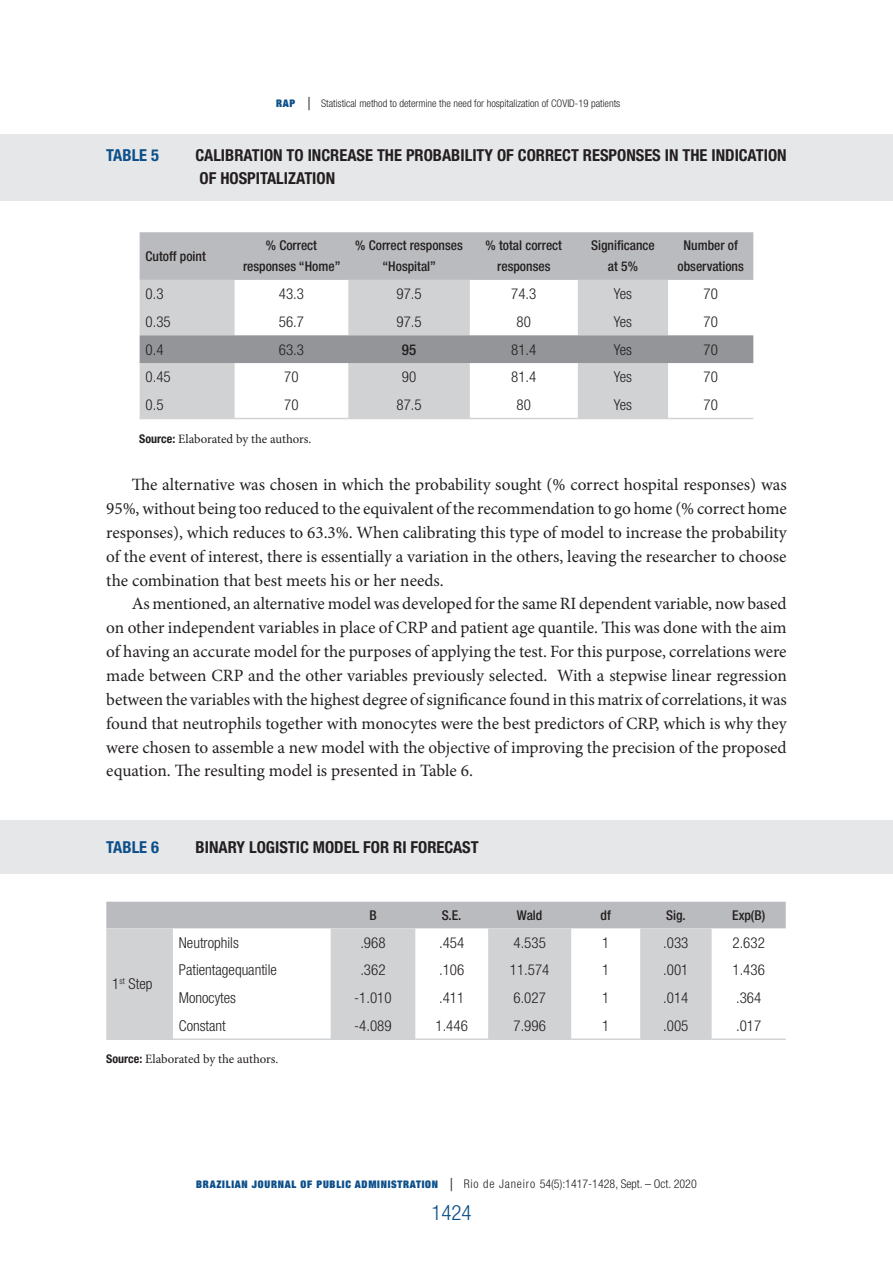
<style>
.page{position:relative;width:893px;height:1263px;background:#fff}
.page>*{position:absolute;margin:0;border:0;box-sizing:border-box;transform-origin:0 0}
.t1{font:300 condensed 21px "Helvetica Neue LT Std";color:#0c4f89}
.texto_3{font:17.25px/23.9px "Minion Pro";letter-spacing:-.005em;color:#231f20;text-align:justify}
.tit_tab{font:700 condensed 16.5px/23.1px "Helvetica Neue LT Std";color:#231f20}
.tit_tab-2{font:700 condensed 16.5px "Helvetica Neue LT Std";color:#0c4f89}
.TEXTO_TAB{font:300 condensed 15px "Helvetica Neue LT Std";color:#231f20}
.TEXTO_TAB-2{font:500 condensed 15px "Helvetica Neue LT Std";color:#231f20}
.GARGANTA{font:500 condensed 13.5px/21px "Helvetica Neue LT Std";color:#231f20;text-align:center}
.fonte{font:12.75px "Minion Pro";letter-spacing:-.005em;color:#231f20}
.t2{font:300 condensed 12px "Helvetica Neue LT Std";color:#231f20}
.t3{font:300 condensed 10.5px "Helvetica Neue LT Std";color:#231f20}
.s1{font-family:"Helvetica Neue";font-weight:900;font-stretch:expanded;color:#0c4f89}
.s2{font-size:18px}
.s3{font-family:"Helvetica Neue LT Std";font-weight:700;font-stretch:condensed;font-size:12px}
.s4{font-family:"Helvetica Neue";font-weight:900;font-stretch:expanded;font-size:10.5px;color:#0c4f89}
</style>
<div class="page">
<div style="left:0;top:821px;width:892px;height:53px;background:#e6e7e9"></div>
<div style="left:0;top:134px;width:892px;height:66px;background:#e6e7e9"></div>
<div style="left:140px;top:232px;width:613px;height:48px;background:#babbbe"></div>
<svg style="left:140px;top:280px;width:528px;height:138px;fill:#d1d2d4"></svg>
<div style="left:140px;top:335px;width:613px;height:28px;background:#939598"></div>
<hr style="left:140px;top:418px;width:95px;height:1px;background:#d1d2d4">
<hr style="left:235px;top:418px;width:113px;height:1px;background:#d1d2d4">
<hr style="left:348px;top:418px;width:122px;height:1px;background:#d1d2d4">
<hr style="left:470px;top:418px;width:108px;height:1px;background:#d1d2d4">
<hr style="left:578px;top:418px;width:90px;height:1px;background:#d1d2d4">
<hr style="left:668px;top:418px;width:85px;height:1px;background:#d1d2d4">
<div style="left:106px;top:902px;width:680px;height:26px;background:#babbbe"></div>
<svg style="left:106px;top:928px;width:606px;height:110px;fill:#d8d9da"></svg>
<hr style="left:106px;top:1038px;width:67px;height:2px;background:#d1d2d4">
<hr style="left:173px;top:1038px;width:158px;height:2px;background:#d1d2d4">
<hr style="left:331px;top:1038px;width:84px;height:2px;background:#d1d2d4">
<hr style="left:415px;top:1038px;width:73px;height:2px;background:#d1d2d4">
<hr style="left:488px;top:1038px;width:83px;height:2px;background:#d1d2d4">
<hr style="left:571px;top:1038px;width:69px;height:2px;background:#d1d2d4">
<hr style="left:640px;top:1038px;width:72px;height:2px;background:#d1d2d4">
<hr style="left:712px;top:1038px;width:74px;height:2px;background:#d1d2d4">
<p class="t3" style="left:276px;top:98px;width:346px"><span class="s1">RAP</span> <span class="s2">|</span> Statistical method to determine the need for hospitalization of COVID-19 patients</p>
<p class="tit_tab-2" style="left:106px;top:145px;width:54px">TABLE 5</p>
<p class="tit_tab" style="left:196px;top:143px;width:592px">CALIBRATION TO INCREASE THE PROBABILITY OF CORRECT RESPONSES IN THE INDICATION<br>OF HOSPITALIZATION</p>
<p class="GARGANTA" style="left:146px;top:245px;width:62px">Cutoff point</p>
<p class="GARGANTA" style="left:243px;top:235px;width:99px">% Correct responses “Home”</p>
<p class="GARGANTA" style="left:355px;top:235px;width:109px">% Correct responses “Hospital”</p>
<p class="GARGANTA" style="left:486px;top:235px;width:78px">% total correct responses</p>
<p class="GARGANTA" style="left:591px;top:235px;width:65px">Significance at 5%</p>
<p class="GARGANTA" style="left:678px;top:235px;width:68px">Number of observations</p>
<p class="TEXTO_TAB" style="left:146px;top:285px;width:19px">0.3</p>
<p class="TEXTO_TAB" style="left:279px;top:285px;width:27px">43.3</p>
<p class="TEXTO_TAB" style="left:396px;top:285px;width:27px">97.5</p>
<p class="TEXTO_TAB" style="left:511px;top:285px;width:27px">74.3</p>
<p class="TEXTO_TAB" style="left:614px;top:285px;width:20px">Yes</p>
<p class="TEXTO_TAB" style="left:703px;top:285px;width:16px">70</p>
<p class="TEXTO_TAB" style="left:146px;top:313px;width:27px">0.35</p>
<p class="TEXTO_TAB" style="left:279px;top:313px;width:27px">56.7</p>
<p class="TEXTO_TAB" style="left:396px;top:313px;width:27px">97.5</p>
<p class="TEXTO_TAB" style="left:517px;top:313px;width:16px">80</p>
<p class="TEXTO_TAB" style="left:614px;top:313px;width:20px">Yes</p>
<p class="TEXTO_TAB" style="left:703px;top:313px;width:16px">70</p>
<p class="TEXTO_TAB" style="left:146px;top:341px;width:19px">0.4</p>
<p class="TEXTO_TAB" style="left:279px;top:341px;width:27px">63.3</p>
<p class="TEXTO_TAB-2" style="left:402px;top:340px;width:16px">95</p>
<p class="TEXTO_TAB" style="left:511px;top:341px;width:27px">81.4</p>
<p class="TEXTO_TAB" style="left:614px;top:341px;width:20px">Yes</p>
<p class="TEXTO_TAB" style="left:703px;top:341px;width:16px">70</p>
<p class="TEXTO_TAB" style="left:146px;top:368px;width:27px">0.45</p>
<p class="TEXTO_TAB" style="left:284px;top:368px;width:16px">70</p>
<p class="TEXTO_TAB" style="left:402px;top:368px;width:16px">90</p>
<p class="TEXTO_TAB" style="left:511px;top:368px;width:27px">81.4</p>
<p class="TEXTO_TAB" style="left:614px;top:368px;width:20px">Yes</p>
<p class="TEXTO_TAB" style="left:703px;top:368px;width:16px">70</p>
<p class="TEXTO_TAB" style="left:146px;top:396px;width:19px">0.5</p>
<p class="TEXTO_TAB" style="left:284px;top:396px;width:16px">70</p>
<p class="TEXTO_TAB" style="left:396px;top:396px;width:27px">87.5</p>
<p class="TEXTO_TAB" style="left:517px;top:396px;width:16px">80</p>
<p class="TEXTO_TAB" style="left:614px;top:396px;width:20px">Yes</p>
<p class="TEXTO_TAB" style="left:703px;top:396px;width:16px">70</p>
<p class="fonte" style="left:139px;top:430px;width:174px"><span class="s3">Source:</span> Elaborated by the authors.</p>
<p class="texto_3" style="left:106px;top:473px;width:682px;text-indent:26px">The alternative was chosen in which the probability sought (% correct hospital responses) was 95%, without being too reduced to the equivalent of the recommendation to go home (% correct home responses), which reduces to 63.3%. When calibrating this type of model to increase the probability of the event of interest, there is essentially a variation in the others, leaving the researcher to choose the combination that best meets his or her needs.</p>
<p class="texto_3" style="left:106px;top:592px;width:682px;text-indent:26px">As mentioned, an alternative model was developed for the same RI dependent variable, now based on other independent variables in place of CRP and patient age quantile. This was done with the aim of having an accurate model for the purposes of applying the test. For this purpose, correlations were made between CRP and the other variables previously selected. With a stepwise linear regression between the variables with the highest degree of significance found in this matrix of correlations, it was found that neutrophils together with monocytes were the best predictors of CRP, which is why they were chosen to assemble a new model with the objective of improving the precision of the proposed equation. The resulting model is presented in Table 6.</p>
<p class="tit_tab-2" style="left:106px;top:837px;width:54px">TABLE 6</p>
<p class="tit_tab" style="left:196px;top:835px;width:285px">BINARY LOGISTIC MODEL FOR RI FORECAST</p>
<p class="GARGANTA" style="left:369px;top:904px;width:9px">B</p>
<p class="GARGANTA" style="left:442px;top:904px;width:21px">S.E.</p>
<p class="GARGANTA" style="left:517px;top:904px;width:27px">Wald</p>
<p class="GARGANTA" style="left:601px;top:904px;width:12px">df</p>
<p class="GARGANTA" style="left:666px;top:904px;width:21px">Sig.</p>
<p class="GARGANTA" style="left:732px;top:904px;width:34px">Exp(B)</p>
<p class="TEXTO_TAB" style="left:179px;top:934px;width:61px">Neutrophils</p>
<p class="TEXTO_TAB" style="left:360px;top:934px;width:27px">.968</p>
<p class="TEXTO_TAB" style="left:439px;top:934px;width:27px">.454</p>
<p class="TEXTO_TAB" style="left:513px;top:934px;width:34px">4.535</p>
<p class="TEXTO_TAB" style="left:602px;top:934px;width:9px">1</p>
<p class="TEXTO_TAB" style="left:663px;top:934px;width:27px">.033</p>
<p class="TEXTO_TAB" style="left:732px;top:934px;width:34px">2.632</p>
<p class="TEXTO_TAB" style="left:179px;top:961px;width:99px">Patientagequantile</p>
<p class="TEXTO_TAB" style="left:360px;top:961px;width:27px">.362</p>
<p class="TEXTO_TAB" style="left:439px;top:961px;width:27px">.106</p>
<p class="TEXTO_TAB" style="left:510px;top:961px;width:41px">11.574</p>
<p class="TEXTO_TAB" style="left:602px;top:961px;width:9px">1</p>
<p class="TEXTO_TAB" style="left:663px;top:961px;width:27px">.001</p>
<p class="TEXTO_TAB" style="left:732px;top:961px;width:34px">1.436</p>
<p class="TEXTO_TAB" style="left:179px;top:989px;width:59px">Monocytes</p>
<p class="TEXTO_TAB" style="left:354px;top:989px;width:39px">-1.010</p>
<p class="TEXTO_TAB" style="left:439px;top:989px;width:27px">.411</p>
<p class="TEXTO_TAB" style="left:513px;top:989px;width:34px">6.027</p>
<p class="TEXTO_TAB" style="left:602px;top:989px;width:9px">1</p>
<p class="TEXTO_TAB" style="left:663px;top:989px;width:27px">.014</p>
<p class="TEXTO_TAB" style="left:736px;top:989px;width:27px">.364</p>
<p class="TEXTO_TAB" style="left:179px;top:1017px;width:48px">Constant</p>
<p class="TEXTO_TAB" style="left:354px;top:1017px;width:39px">-4.089</p>
<p class="TEXTO_TAB" style="left:435px;top:1017px;width:34px">1.446</p>
<p class="TEXTO_TAB" style="left:513px;top:1017px;width:34px">7.996</p>
<p class="TEXTO_TAB" style="left:602px;top:1017px;width:9px">1</p>
<p class="TEXTO_TAB" style="left:663px;top:1017px;width:27px">.005</p>
<p class="TEXTO_TAB" style="left:736px;top:1017px;width:27px">.017</p>
<p class="fonte" style="left:106px;top:1051px;width:174px"><span class="s3">Source:</span> Elaborated by the authors.</p>
<p class="TEXTO_TAB" style="left:112px;top:975px;width:42px">1<sup>st</sup> Step</p>
<p class="t2" style="left:196px;top:1176px;width:502px"><span class="s4">BRAZILIAN JOURNAL OF PUBLIC ADMINISTRATION</span> <span class="s2">|</span> Rio de Janeiro 54(5):1417-1428, Sept. – Oct. 2020</p>
<p class="t1" style="left:431px;top:1200px;width:42px">1424</p>
</div>
